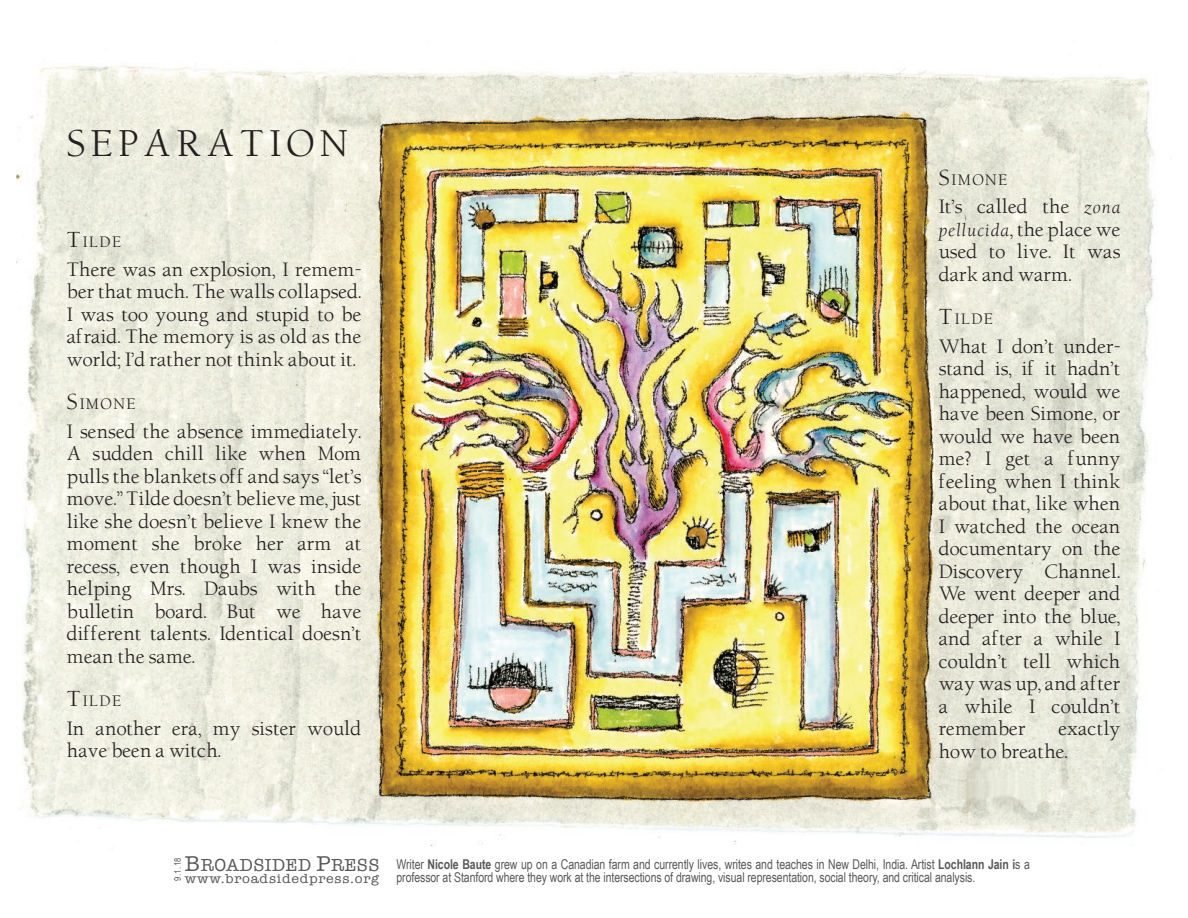
<style>
.page{position:relative;width:1188px;height:918px;background:#fff}
.page>*{position:absolute;margin:0;border:0;box-sizing:border-box;transform-origin:0 0}
.t1{font:36px "Berkeley Oldstyle";letter-spacing:.15em;color:#231f20}
.t2{font:18.75px/22.5px "Berkeley Oldstyle";color:#231f20;text-align:justify}
.t3{font:18px "American Typewriter";letter-spacing:.025em;color:#57585a}
.t4{font:14.7px "Berkeley Oldstyle";letter-spacing:.1em;color:#231f20}
.t5{font:13.5px "Arial Narrow";letter-spacing:-.005em;color:#57585a;scale:.95 1}
.t6{font:13.35px "American Typewriter";letter-spacing:.05em;color:#57585a;scale:1.08 1}
.t7{font:9px "Arial Narrow";color:#57585a;scale:1.04 1}
.s1{font-size:21px}
.s2{font-family:"Berkeley Std";font-style:italic}
.s3{font-size:18.6px}
.s4{font-size:22.05px}
.s5{font-weight:700}
</style>
<div class="page">
<img style="left:17px;top:65px;width:1138px;height:786px">
<h1 class="t1" style="left:67px;top:123px;width:283px">SEPARATION</h1>
<p class="t4" style="left:67px;top:234px;width:56px"><span class="s1">T</span>ILDE</p>
<p class="t2" style="left:67px;top:259px;width:296px">There was an explosion, I remem&shy;ber that much. The walls collapsed.<br>I was too young and stupid to be afraid. The memory is as old as the world; I’d rather not think about it.</p>
<p class="t4" style="left:67px;top:396px;width:70px"><span class="s1">S</span>IMONE</p>
<p class="t2" style="left:67px;top:421px;width:296px">I sensed the absence immediately.<br>A sudden chill like when Mom pulls the blankets off and says “let’s move.” Tilde doesn’t believe me, just like she doesn’t believe I knew the moment she broke her arm at recess, even though I was inside helping Mrs. Daubs with the bulletin board. But we have different talents. Identical doesn’t mean the same.</p>
<p class="t4" style="left:67px;top:693px;width:56px"><span class="s1">T</span>ILDE</p>
<p class="t2" style="left:67px;top:718px;width:296px">In another era, my sister would have been a witch.</p>
<p class="t4" style="left:939px;top:171px;width:70px"><span class="s1">S</span>IMONE</p>
<p class="t2" style="left:939px;top:196px;width:183px">It’s called the <span class="s2">zona pellucida</span>, the place we used to live. It was dark and warm<span class="s3">.</span></p>
<p class="t4" style="left:939px;top:311px;width:56px"><span class="s1">T</span>ILDE</p>
<p class="t2" style="left:939px;top:335px;width:183px">What I don’t under&shy;stand is, if it hadn’t happened, would we have been Simone, or would we have been me? I get a funny feeling when I think about that, like when I watched the ocean documentary on the Discovery Channel.<br>We went deeper and deeper into the blue, and after a while I couldn’t tell which way was up, and after a while I couldn’t remember</p>
<p class="t2" style="left:939px;top:718px;width:183px;text-indent:120px">exactly how to breathe.</p>
<p class="t3" style="left:185px;top:852px;width:196px"><span class="s4">B</span>ROADSIDED <span class="s4">P</span>RESS</p>
<p class="t6" style="left:185px;top:868px;width:181px">www.broadsidedpress.org</p>
<p class="t7" style="left:171px;top:881px;width:24px;rotate:-90deg">9.1.18</p>
<p class="t5" style="left:396px;top:854px;width:668px">Writer <span class="s5">Nicole Baute</span> grew up on a Canadian farm and currently lives, writes and teaches in New Delhi, India. Artist <span class="s5">Lochlann Jain i</span>s a</p>
<p class="t5" style="left:396px;top:867px;width:611px">professor at Stanford where they work at the intersections of drawing, visual representation, social theory, and critical analysis.</p>
</div>
